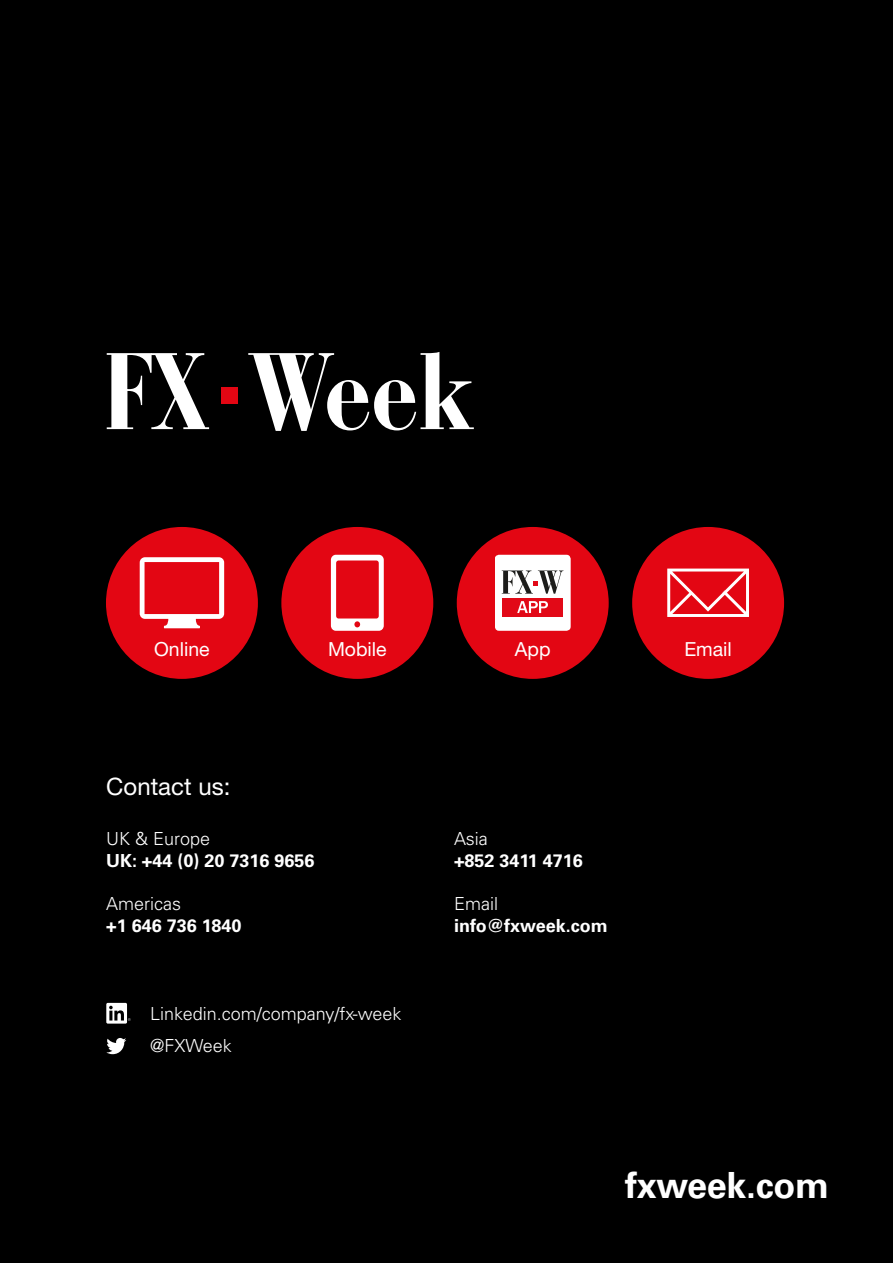
<style>
.page{position:relative;width:893px;height:1263px;background:#000}
.page>*{position:absolute;margin:0;border:0;box-sizing:border-box;transform-origin:0 0}
.t1{font:700 36px "Univers LT Std";letter-spacing:-.01em;color:#fff}
.t2{font:24px "Helvetica Neue LT Pro";color:#fff}
.t3{font:19.5px "Helvetica Neue LT Pro";color:#fff}
.t4{font:300 18px/32px "Univers LT Std";color:#fff}
.t5{font:700 18px "Univers LT Std";color:#fff}
</style>
<div class="page">
<div style="left:281px;top:527px;width:152px;height:152px;background:#e30613;border-radius:50%"></div>
<svg style="left:331px;top:555px;width:53px;height:76px"></svg>
<div style="left:106px;top:527px;width:152px;height:152px;background:#e30613;border-radius:50%"></div>
<svg style="left:140px;top:557px;width:84px;height:71px"></svg>
<div style="left:632px;top:527px;width:152px;height:152px;background:#e30613;border-radius:50%"></div>
<svg style="left:667px;top:568px;width:82px;height:49px"></svg>
<div style="left:457px;top:527px;width:152px;height:152px;background:#e30613;border-radius:50%"></div>
<svg style="left:107px;top:353px;width:102px;height:76px"></svg>
<svg style="left:248px;top:352px;width:226px;height:79px"></svg>
<div style="left:222px;top:387px;width:16px;height:16px;background:#e30613"></div>
<svg style="left:495px;top:555px;width:76px;height:76px"></svg>
<svg style="left:106px;top:1038px;width:20px;height:16px"></svg>
<svg style="left:106px;top:1003px;width:25px;height:20px"></svg>
<p class="t3" style="left:154px;top:637px;width:57px">Online</p>
<p class="t3" style="left:328px;top:637px;width:60px">Mobile</p>
<p class="t3" style="left:515px;top:637px;width:37px">App</p>
<p class="t3" style="left:684px;top:637px;width:49px">Email</p>
<h2 class="t2" style="left:106px;top:772px;width:126px">Contact us:</h2>
<p class="t4" style="left:106px;top:823px;width:106px">UK &amp; Europe</p>
<p class="t5" style="left:106px;top:850px;width:210px">UK: +44 (0) 20 7316 9656</p>
<p class="t4" style="left:106px;top:887px;width:77px">Americas</p>
<p class="t5" style="left:106px;top:915px;width:137px">+1 646 736 1840</p>
<p class="t4" style="left:150px;top:998px;width:253px">Linkedin.com/company/fx-week @FXWeek</p>
<p class="t4" style="left:454px;top:823px;width:35px">Asia</p>
<p class="t5" style="left:454px;top:850px;width:130px">+852 3411 4716</p>
<p class="t4" style="left:454px;top:887px;width:45px">Email</p>
<p class="t5" style="left:454px;top:915px;width:155px">info@fxweek.com</p>
<h1 class="t1" style="left:625px;top:1165px;width:206px">fxweek.com</h1>
</div>
